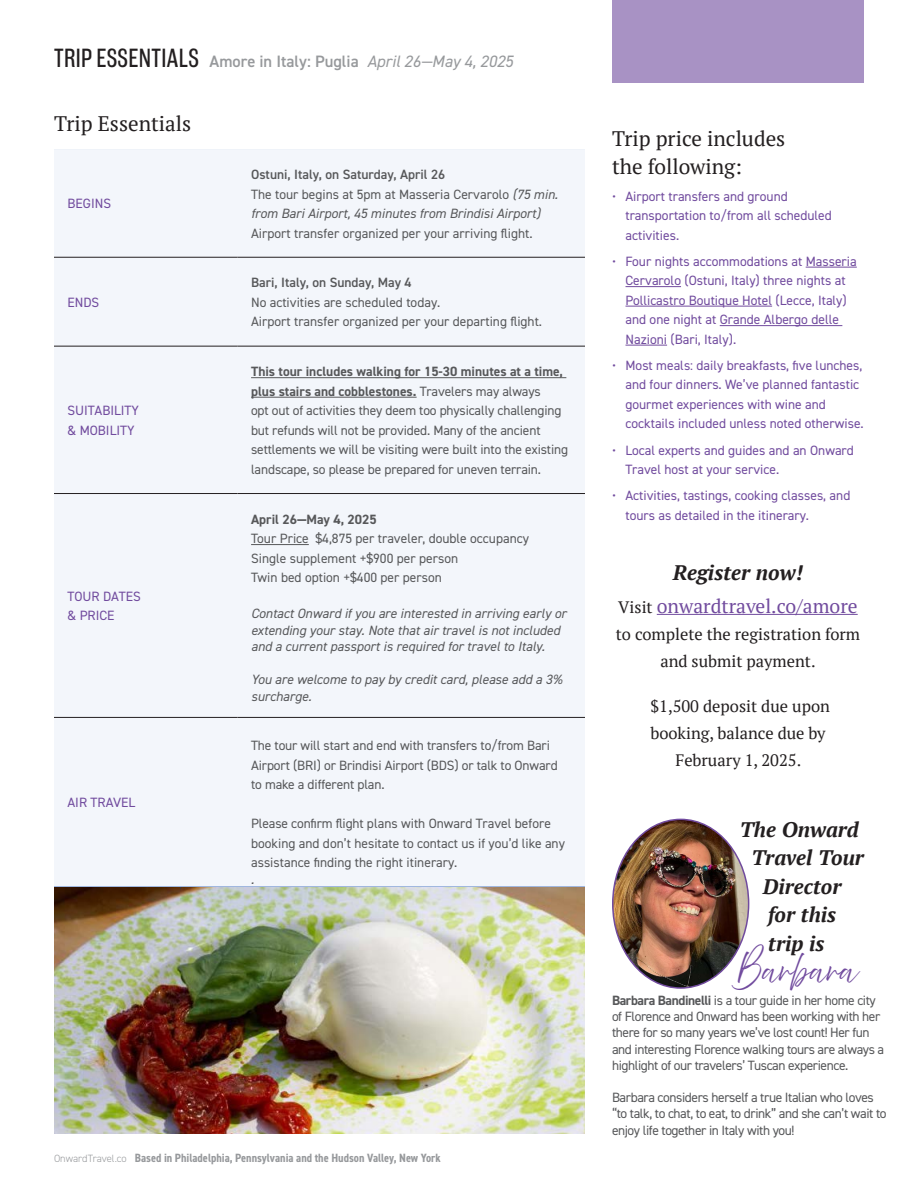
<style>
.page{position:relative;width:918px;height:1188px;background:#fff}
.page>*{position:absolute;margin:0;border:0;box-sizing:border-box;transform-origin:0 0}
.t1{font:27px "Abovethe Beyond Script";color:#714b9e}
.t2{font:italic 700 21px/28.5px "PT Serif";color:#231f20;text-align:center}
.t3{font:21px/28.5px "PT Serif";color:#231f20}
.t4{font:19.5px "PT Serif";color:#714b9e}
.t5{font:16.5px/27px "PT Serif";color:#231f20;text-align:center}
.t6{font:600 16.5px "DIN2014";color:#97999c}
.t7{font:13.5px/19.5px "DIN2014";letter-spacing:-.01em;color:#57585a}
.t8{font:13.5px/19.5px "DIN2014";color:#714b9e}
.t9{font:13.5px/16.2px "DIN2014";letter-spacing:-.03em;color:#57585a}
.t10{font:italic 13.5px/16.5px "DIN2014";color:#57585a}
.t11{font:600 13.5px "DIN2014";color:#57585a}
.t12{font:700 13.5px "DIN2014";color:#57585a}
.t13{font:700 condensed 12px "DIN2014";color:#97999c}
.s1{font-family:"Americane Cond";font-weight:400;font-size:27px;color:#231f20}
.s2{font-weight:400;font-style:italic}
.s3{font-weight:600;font-style:normal}
.s4{font-style:normal}
.s5{font-weight:700}
.s6{font-weight:300;font-stretch:normal;font-size:10.5px}
.s7{font-size:16.5px;color:#231f20}
</style>
<div class="page">
<div style="left:54px;top:149px;width:531px;height:737px;background:#f3f6fb"></div>
<hr style="left:54px;top:257px;width:184px;height:1px;background:#231f20">
<hr style="left:238px;top:257px;width:347px;height:1px;background:#231f20">
<hr style="left:54px;top:346px;width:184px;height:1px;background:#231f20">
<hr style="left:238px;top:346px;width:347px;height:1px;background:#231f20">
<hr style="left:54px;top:493px;width:184px;height:1px;background:#231f20">
<hr style="left:238px;top:493px;width:347px;height:1px;background:#231f20">
<hr style="left:54px;top:717px;width:184px;height:1px;background:#231f20">
<hr style="left:238px;top:717px;width:347px;height:1px;background:#231f20">
<hr style="left:251px;top:377px;width:315px;height:1px;background:#57585a">
<hr style="left:251px;top:397px;width:166px;height:1px;background:#57585a">
<hr style="left:251px;top:544px;width:58px;height:1px;background:#57585a">
<hr style="left:806px;top:267px;width:51px;height:1px;background:#714b9e">
<hr style="left:626px;top:286px;width:55px;height:1px;background:#714b9e">
<hr style="left:626px;top:306px;width:146px;height:1px;background:#714b9e">
<hr style="left:720px;top:325px;width:122px;height:1px;background:#714b9e">
<hr style="left:626px;top:345px;width:41px;height:1px;background:#714b9e">
<div style="left:612px;top:0;width:252px;height:82px;background:#a892c4"></div>
<hr style="left:657px;top:614px;width:201px;height:1px;background:#714b9e">
<img style="left:54px;top:888px;width:531px;height:246px">
<img style="left:613px;top:819px;width:136px;height:169px">
<p class="t6" style="left:54px;top:51px;width:461px"><span class="s1">TRIP ESSENTIALS</span> Amore in Italy: Puglia <span class="s2">April 26—May 4, 2025</span></p>
<h2 class="t3" style="left:54px;top:109px;width:139px">Trip Essentials</h2>
<p class="t8" style="left:68px;top:194px;width:45px">BEGINS</p>
<p class="t8" style="left:68px;top:292px;width:33px">ENDS</p>
<p class="t8" style="left:68px;top:401px;width:73px">SUITABILITY &amp; MOBILITY</p>
<p class="t8" style="left:67px;top:586px;width:75px">TOUR DATES &amp; PRICE</p>
<p class="t8" style="left:67px;top:793px;width:69px">AIR TRAVEL</p>
<p class="t10" style="left:251px;top:164px;width:308px;line-height:19.5px"><span class="s3">Ostuni, Italy, on Saturday, April 26<br></span><span class="s4">The tour begins at 5pm at Masseria Cervarolo</span> (75 min. from Bari Airport, 45 minutes from Brindisi Airport)</p>
<p class="t7" style="left:251px;top:223px;width:283px">Airport transfer organized per your arriving flight.</p>
<p class="t11" style="left:251px;top:274px;width:162px">Bari, Italy, on Sunday, May 4</p>
<p class="t7" style="left:251px;top:292px;width:293px">No activities are scheduled today.<br>Airport transfer organized per your departing flight.</p>
<p class="t7" style="left:251px;top:362px;width:319px"><span class="s5">This tour includes walking for 15-30 minutes at a time, plus stairs and cobblestones.</span> Travelers may always<br>opt out of activities they deem too physically challenging but refunds will not be provided. Many of the ancient settlements we will be visiting were built into the existing landscape, so please be prepared for uneven terrain.</p>
<p class="t12" style="left:251px;top:510px;width:127px">April 26—May 4, 2025</p>
<p class="t7" style="left:251px;top:529px;width:280px">Tour Price $4,875 per traveler, double occupancy<br>Single supplement +$900 per person<br>Twin bed option +$400 per person</p>
<p class="t10" style="left:251px;top:605px;width:317px">Contact Onward if you are interested in arriving early or extending your stay. Note that air travel is not included and a current passport is required for travel to Italy.</p>
<p class="t10" style="left:251px;top:671px;width:313px">You are welcome to pay by credit card, please add a 3% surcharge.</p>
<p class="t7" style="left:251px;top:736px;width:308px">The tour will start and end with transfers to/from Bari<br>Airport (BRI) or Brindisi Airport (BDS) or talk to Onward to make a different plan.</p>
<p class="t7" style="left:251px;top:814px;width:315px">Please confirm flight plans with Onward Travel before booking and don’t hesitate to contact us if you’d like any assistance finding the right itinerary.</p>
<p class="t10" style="left:251px;top:870px;width:5px">.</p>
<p class="t13" style="left:54px;top:1150px;width:388px"><span class="s6">OnwardTravel.co</span> Based in Philadelphia, Pennsylvania and the Hudson Valley, New York</p>
<h2 class="t3" style="left:612px;top:124px;width:175px">Trip price includes the following:</h2>
<p class="t8" style="left:626px;top:186px;width:208px;text-indent:-14px">• Airport transfers and ground transportation to/from all scheduled activities.</p>
<p class="t8" style="left:626px;top:251px;width:233px;text-indent:-14px">• Four nights accommodations at Masseria Cervarolo (Ostuni, Italy) three nights at Pollicastro Boutique Hotel (Lecce, Italy) and one night at Grande Albergo delle Nazioni (Bari, Italy).</p>
<p class="t8" style="left:626px;top:355px;width:240px;text-indent:-14px">• Most meals: daily breakfasts, five lunches, and four dinners. We’ve planned fantastic gourmet experiences with wine and cocktails included unless noted otherwise.</p>
<p class="t8" style="left:626px;top:440px;width:230px;text-indent:-14px">• Local experts and guides and an Onward<br>Travel host at your service.</p>
<p class="t8" style="left:626px;top:486px;width:226px;text-indent:-14px">• Activities, tastings, cooking classes, and tours as detailed in the itinerary.</p>
<h2 class="t2" style="left:673px;top:558px;width:132px">Register now!</h2>
<h3 class="t4" style="left:618px;top:593px;width:241px"><span class="s7">Visit</span> onwardtravel.co/amore</h3>
<p class="t5" style="left:616px;top:620px;width:246px">to complete the registration form and submit payment.</p>
<p class="t5" style="left:650px;top:692px;width:181px">$1,500 deposit due upon booking, balance due by<br>February 1, 2025.</p>
<h2 class="t2" style="left:740px;top:815px;width:126px">The Onward<br>Travel Tour<br>Director<br>for this<br>trip is</h2>
<h1 class="t1" style="left:737px;top:954px;width:121px">Barbara</h1>
<p class="t9" style="left:612px;top:992px;width:274px"><span class="s5">Barbara Bandinelli</span> is a tour guide in her home city of Florence and Onward has been working with her there for so many years we’ve lost count! Her fun and interesting Florence walking tours are always a highlight of our travelers’ Tuscan experience.</p>
<p class="t9" style="left:612px;top:1089px;width:276px">Barbara considers herself a true Italian who loves “to talk, to chat, to eat, to drink” and she can’t wait to enjoy life together in Italy with you!</p>
</div>
